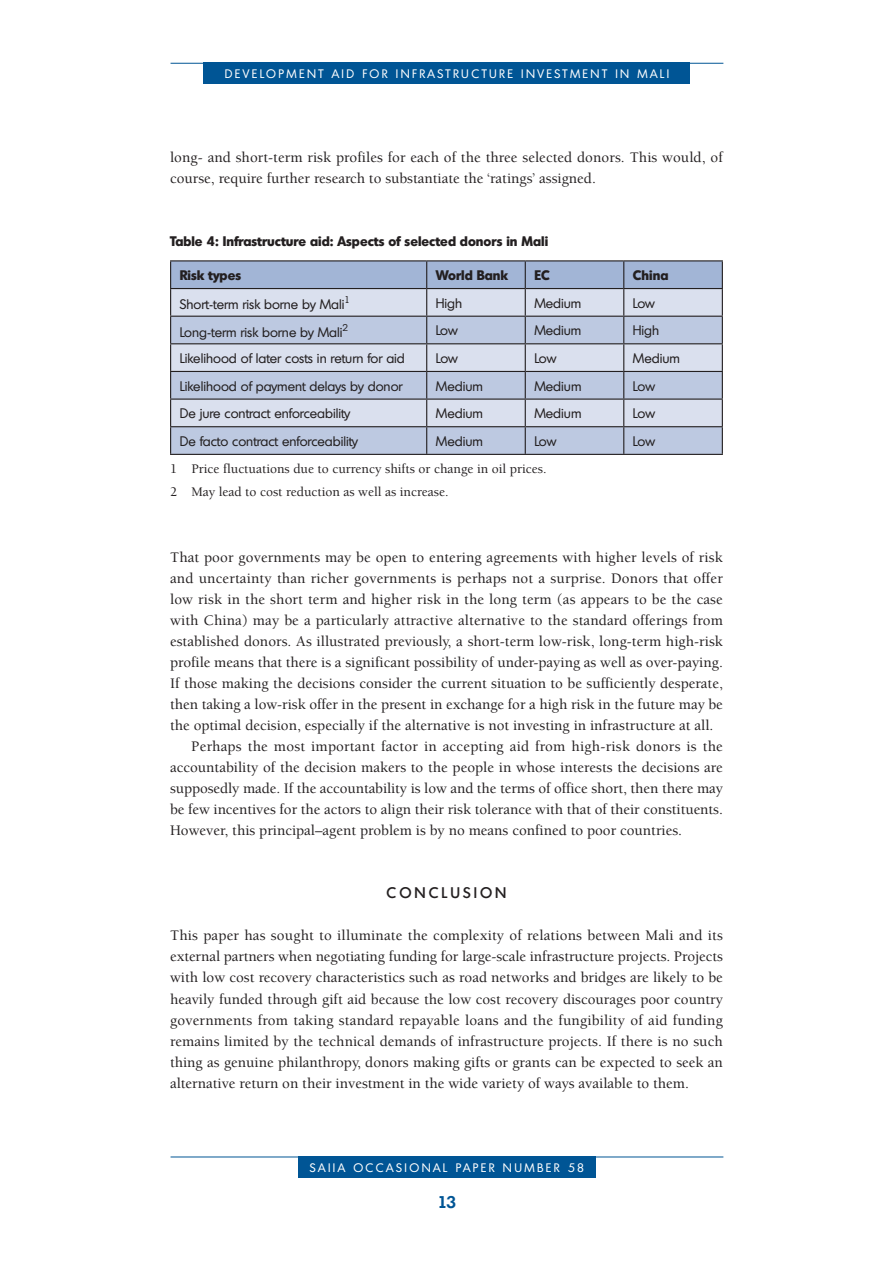
<style>
.page{position:relative;width:893px;height:1263px;background:#fff}
.page>*{position:absolute;margin:0;border:0;box-sizing:border-box;transform-origin:0 0}
.t1{font:600 16.5px "Montreal";color:#005595}
.t2{font:500 15px/21px "Berkeley Std";color:#231f20}
.t3{font:500 15px "Montreal";letter-spacing:.2em;color:#231f20}
.t4{font:13.5px "Montreal";color:#231f20}
.t5{font:500 13.5px/23.7px "Berkeley Std";color:#231f20}
.t6{font:700 13.5px "Montreal";color:#231f20}
.t7{font:12px "Montreal";letter-spacing:.2em;color:#fff}
</style>
<div class="page">
<hr style="left:171px;top:63px;width:552px;height:1px;background:#005595">
<div style="left:204px;top:63px;width:486px;height:21px;background:#005595"></div>
<hr style="left:171px;top:1157px;width:552px;height:1px;background:#005595">
<div style="left:298px;top:1157px;width:298px;height:21px;background:#005595"></div>
<hr style="left:170px;top:260px;width:257px;height:1px;background:#231f20">
<hr style="left:427px;top:260px;width:98px;height:1px;background:#231f20">
<hr style="left:525px;top:260px;width:99px;height:1px;background:#231f20">
<hr style="left:624px;top:260px;width:99px;height:1px;background:#231f20">
<svg style="left:170px;top:261px;width:553px;height:193px;background:#bdc7db"></svg>
<hr style="left:170px;top:454px;width:553px;height:1px;background:#231f20">
<p class="t7" style="left:225px;top:69px;width:446px">DEVELOPMENT AID FOR INFRASTRUCTURE INVESTMENT IN MALI</p>
<p class="t2" style="left:170px;top:148px;width:554px">long- and short-term risk profiles for each of the three selected donors. This would, of course, require further research to substantiate the ‘ratings’ assigned.</p>
<p class="t6" style="left:170px;top:236px;width:379px">Table 4: Infrastructure aid: Aspects of selected donors in Mali</p>
<p class="t6" style="left:180px;top:271px;width:63px">Risk types</p>
<p class="t6" style="left:436px;top:271px;width:74px">World Bank</p>
<p class="t6" style="left:534px;top:271px;width:17px">EC</p>
<p class="t6" style="left:633px;top:271px;width:37px">China</p>
<p class="t4" style="left:180px;top:299px;width:172px">Short-term risk borne by Mali<sup>1</sup></p>
<p class="t4" style="left:436px;top:298px;width:28px">High</p>
<p class="t4" style="left:534px;top:298px;width:49px">Medium</p>
<p class="t4" style="left:633px;top:298px;width:24px">Low</p>
<p class="t4" style="left:180px;top:327px;width:170px">Long-term risk borne by Mali<sup>2</sup></p>
<p class="t4" style="left:436px;top:326px;width:24px">Low</p>
<p class="t4" style="left:534px;top:326px;width:49px">Medium</p>
<p class="t4" style="left:633px;top:326px;width:28px">High</p>
<p class="t4" style="left:180px;top:353px;width:227px">Likelihood of later costs in return for aid</p>
<p class="t4" style="left:436px;top:353px;width:24px">Low</p>
<p class="t4" style="left:534px;top:353px;width:24px">Low</p>
<p class="t4" style="left:633px;top:353px;width:49px">Medium</p>
<p class="t4" style="left:180px;top:381px;width:224px">Likelihood of payment delays by donor</p>
<p class="t4" style="left:436px;top:381px;width:49px">Medium</p>
<p class="t4" style="left:534px;top:381px;width:49px">Medium</p>
<p class="t4" style="left:633px;top:381px;width:24px">Low</p>
<p class="t4" style="left:180px;top:409px;width:172px">De jure contract enforceability</p>
<p class="t4" style="left:436px;top:409px;width:49px">Medium</p>
<p class="t4" style="left:534px;top:409px;width:49px">Medium</p>
<p class="t4" style="left:633px;top:409px;width:24px">Low</p>
<p class="t4" style="left:180px;top:436px;width:180px">De facto contract enforceability</p>
<p class="t4" style="left:436px;top:436px;width:49px">Medium</p>
<p class="t4" style="left:534px;top:436px;width:24px">Low</p>
<p class="t4" style="left:633px;top:436px;width:24px">Low</p>
<p class="t5" style="left:170px;top:458px;width:378px">1 Price fluctuations due to currency shifts or change in oil prices.<br>2 May lead to cost reduction as well as increase.</p>
<p class="t2" style="left:170px;top:547px;width:554px">That poor governments may be open to entering agreements with higher levels of risk</p>
<p class="t2" style="left:170px;top:569px;width:554px">and uncertainty than richer governments is perhaps not a surprise. Donors that offer</p>
<p class="t2" style="left:170px;top:590px;width:554px">low risk in the short term and higher risk in the long term (as appears to be the case</p>
<p class="t2" style="left:170px;top:611px;width:554px">with China) may be a particularly attractive alternative to the standard offerings from</p>
<p class="t2" style="left:170px;top:632px;width:554px">established donors. As illustrated previously, a short-term low-risk, long-term high-risk</p>
<p class="t2" style="left:170px;top:653px;width:554px">profile means that there is a significant possibility of under-paying as well as over-paying.</p>
<p class="t2" style="left:170px;top:674px;width:554px">If those making the decisions consider the current situation to be sufficiently desperate,</p>
<p class="t2" style="left:170px;top:695px;width:554px">then taking a low-risk offer in the present in exchange for a high risk in the future may be</p>
<p class="t2" style="left:170px;top:716px;width:545px">the optimal decision, especially if the alternative is not investing in infrastructure at all.</p>
<p class="t2" style="left:191px;top:737px;width:533px">Perhaps the most important factor in accepting aid from high-risk donors is the</p>
<p class="t2" style="left:170px;top:758px;width:554px">accountability of the decision makers to the people in whose interests the decisions are</p>
<p class="t2" style="left:170px;top:779px;width:554px">supposedly made. If the accountability is low and the terms of office short, then there may</p>
<p class="t2" style="left:170px;top:800px;width:554px">be few incentives for the actors to align their risk tolerance with that of their constituents.</p>
<p class="t2" style="left:170px;top:821px;width:513px">However, this principal–agent problem is by no means confined to poor countries.</p>
<p class="t3" style="left:386px;top:888px;width:121px">CONCLUSION</p>
<p class="t2" style="left:170px;top:926px;width:554px;text-align:justify">This paper has sought to illuminate the complexity of relations between Mali and its external partners when negotiating funding for large-scale infrastructure projects. Projects with low cost recovery characteristics such as road networks and bridges are likely to be heavily funded through gift aid because the low cost recovery discourages poor country governments from taking standard repayable loans and the fungibility of aid funding remains limited by the technical demands of infrastructure projects. If there is no such thing as genuine philanthropy, donors making gifts or grants can be expected to seek an alternative return on their investment in the wide variety of ways available to them.</p>
<p class="t7" style="left:310px;top:1163px;width:276px">SAIIA OCCASIONAL PAPER NUMBER 58</p>
<p class="t1" style="left:437px;top:1197px;width:20px">13</p>
</div>
